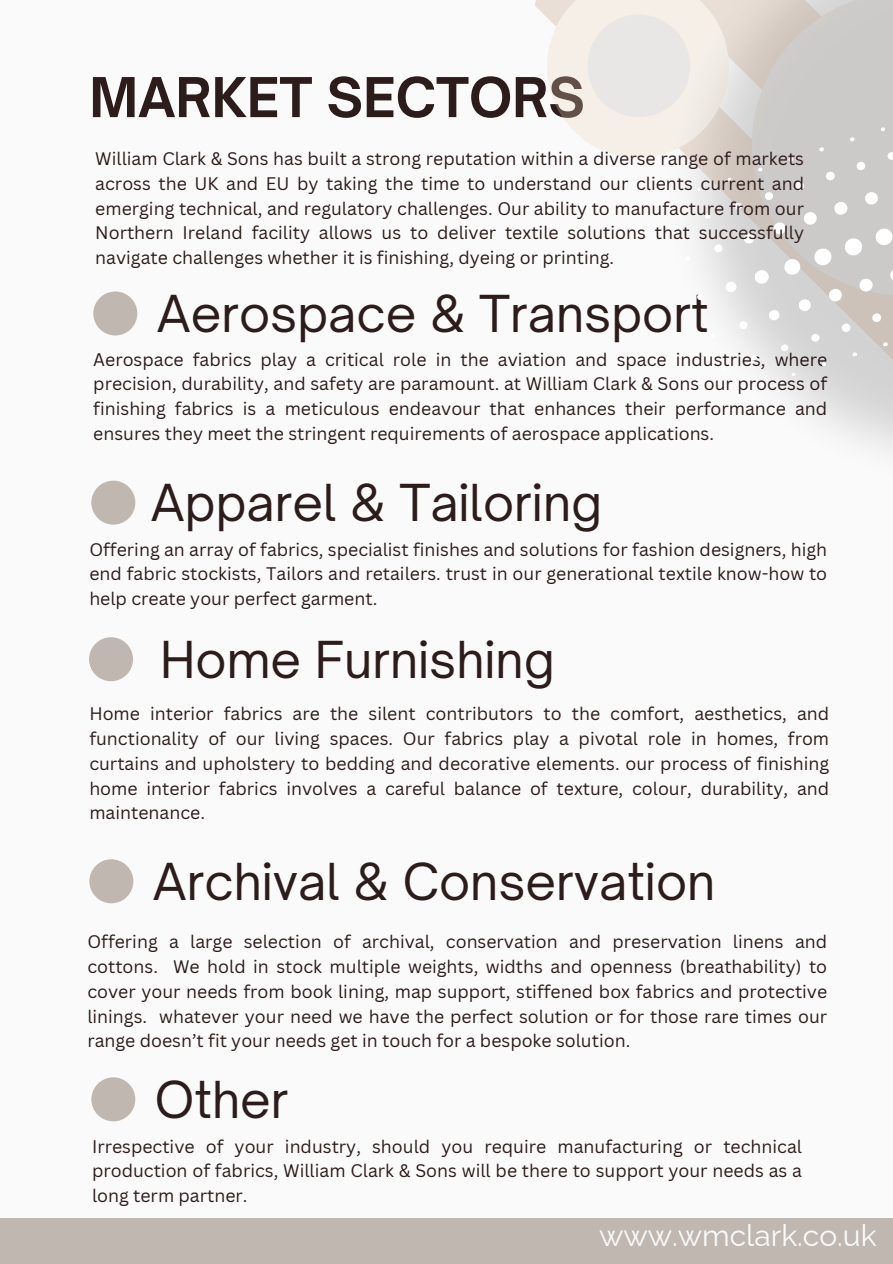
<style>
.page{position:relative;width:893px;height:1264px;background:#fff}
.page>*{position:absolute;margin:0;border:0;box-sizing:border-box;transform-origin:0 0}
.t1{font:700 52.5px "Open Sauce One";color:#2d1c1c}
.t2{font:48.75px "Open Sauce One";color:#2d1c1c}
.t3{font:30px "Raleway";color:#fafafa}
.t4{font:17.7px/24.8px "Canva Sans";color:#2d1c1c;text-align:justify}
</style>
<div class="page">
<div style="left:0;top:0;width:892px;height:1263px;background:#fafafa"></div>
<div style="left:93px;top:291px;width:44px;height:44px;background:#c0b8b0;border-radius:50%"></div>
<div style="left:91px;top:480px;width:44px;height:44px;background:#c0b8b0;border-radius:50%"></div>
<div style="left:89px;top:637px;width:44px;height:44px;background:#c0b8b0;border-radius:50%"></div>
<svg style="left:760px;top:386px;width:132px;height:20px"></svg>
<svg style="left:547px;top:0;width:345px;height:386px"></svg>
<div style="left:89px;top:859px;width:44px;height:44px;background:#c0b8b0;border-radius:50%"></div>
<div style="left:91px;top:1077px;width:44px;height:44px;background:#c0b8b0;border-radius:50%"></div>
<div style="left:0;top:1218px;width:892px;height:45px;background:#c0b8b0"></div>
<h1 class="t1" style="left:89px;top:65px;width:497px">MARKET SECTORS</h1>
<h2 class="t4" style="left:95px;top:146px;width:710px">William Clark &amp; Sons has built a strong reputation within a diverse range of markets across the UK and EU by taking the time to understand our clients current and emerging technical, and regulatory challenges. Our ability to manufacture from our Northern Ireland facility allows us to deliver textile solutions that successfully navigate challenges whether it is finishing, dyeing or printing.</h2>
<p class="t2" style="left:157px;top:283px;width:553px">Aerospace &amp; Transport</p>
<p class="t4" style="left:93px;top:346px;width:735px">Aerospace fabrics play a critical role in the aviation and space industries, where precision, durability, and safety are paramount. at William Clark &amp; Sons our process of finishing fabrics is a meticulous endeavour that enhances their performance and ensures they meet the stringent requirements of aerospace applications.</p>
<p class="t2" style="left:151px;top:472px;width:452px">Apparel &amp; Tailoring</p>
<h2 class="t4" style="left:89px;top:536px;width:739px">Offering an array of fabrics, specialist finishes and solutions for fashion designers, high end fabric stockists, Tailors and retailers. trust in our generational textile know-how to help create your perfect garment.</h2>
<p class="t2" style="left:160px;top:628px;width:396px">Home Furnishing</p>
<p class="t4" style="left:89px;top:701px;width:741px">Home interior fabrics are the silent contributors to the comfort, aesthetics, and functionality of our living spaces. Our fabrics play a pivotal role in homes, from curtains and upholstery to bedding and decorative elements. our process of finishing home interior fabrics involves a careful balance of texture, colour, durability, and maintenance.</p>
<p class="t2" style="left:153px;top:850px;width:564px">Archival &amp; Conservation</p>
<h2 class="t4" style="left:87px;top:929px;width:741px">Offering a large selection of archival, conservation and preservation linens and cottons. We hold in stock multiple weights, widths and openness (breathability) to cover your needs from book lining, map support, stiffened box fabrics and protective linings. whatever your need we have the perfect solution or for those rare times our range doesn’t fit your needs get in touch for a bespoke solution.</h2>
<p class="t2" style="left:155px;top:1068px;width:135px">Other</p>
<h2 class="t4" style="left:92px;top:1133px;width:711px">Irrespective of your industry, should you require manufacturing or technical production of fabrics, William Clark &amp; Sons will be there to support your needs as a long term partner.</h2>
<p class="t3" style="left:599px;top:1217px;width:279px">www.wmclark.co.uk</p>
</div>
